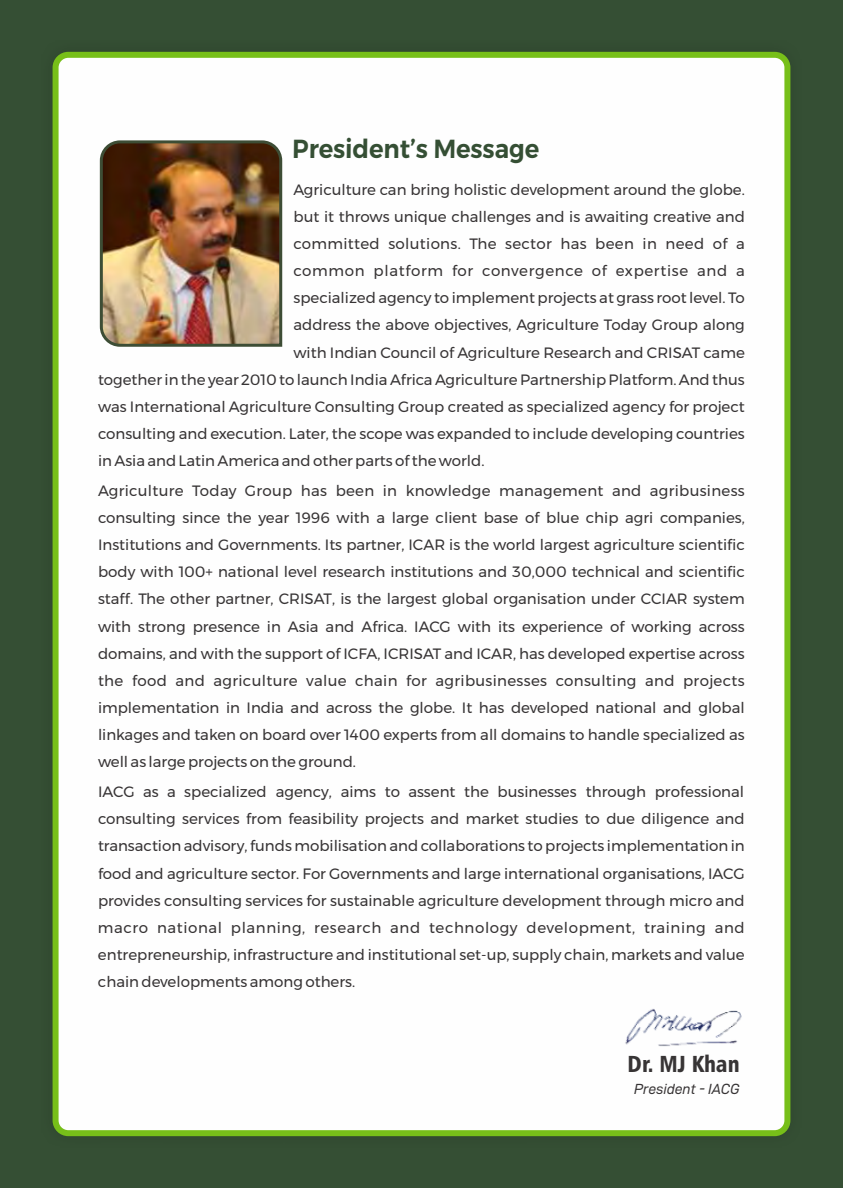
<style>
.page{position:relative;width:843px;height:1188px;background:#fff}
.page>*{position:absolute;margin:0;border:0;box-sizing:border-box;transform-origin:0 0}
.t1{font:600 26.1px "Montserrat";color:#354f34;scale:.92 1}
.t2{font:23.25px "Humanist 777 BT Black Condensed B";color:#373435;scale:.94 1}
.t3{font:15px/27.2px "Montserrat";color:#373435;text-align:justify}
.t4{font:15px "Montserrat";letter-spacing:.02em;color:#373435}
.t5{font:15px "Montserrat";letter-spacing:.045em;color:#373435}
.t6{font:14.7px "D DIN Exp Italic";color:#373435;scale:.95 1}
</style>
<div class="page">
<div style="left:0;top:0;width:842px;height:1188px;background:#354f34"></div>
<div style="left:53px;top:52px;width:737px;height:1084px;background:#fefefe;border:6px solid #77bf19;border-radius:13px"></div>
<img style="left:99px;top:140px;width:184px;height:207px">
<img style="left:625px;top:1009px;width:117px;height:38px">
<h1 class="t1" style="left:292px;top:133px;width:270px">President’s Message</h1>
<p class="t3" style="left:293px;top:176px;width:453px">Agriculture can bring holistic development around the globe.</p>
<p class="t3" style="left:293px;top:203px;width:453px">but it throws unique challenges and is awaiting creative and</p>
<p class="t4" style="left:293px;top:235px;width:453px">committed solutions. The sector has been in need of a</p>
<p class="t5" style="left:293px;top:262px;width:453px">common platform for convergence of expertise and a</p>
<p class="t3" style="left:293px;top:284px;width:453px">specialized agency to implement projects at grass root level. To</p>
<p class="t3" style="left:293px;top:312px;width:453px">address the above objectives, Agriculture Today Group along</p>
<p class="t3" style="left:293px;top:339px;width:453px">with Indian Council of Agriculture Research and CRISAT came</p>
<p class="t3" style="left:98px;top:366px;width:648px">together in the year 2010 to launch India Africa Agriculture Partnership Platform. And thus</p>
<p class="t3" style="left:98px;top:393px;width:648px">was International Agriculture Consulting Group created as specialized agency for project</p>
<p class="t3" style="left:98px;top:420px;width:648px">consulting and execution. Later, the scope was expanded to include developing countries</p>
<p class="t3" style="left:98px;top:447px;width:388px">in Asia and Latin America and other parts of the world.</p>
<p class="t3" style="left:98px;top:477px;width:648px">Agriculture Today Group has been in knowledge management and agribusiness consulting since the year 1996 with a large client base of blue chip agri companies, Institutions and Governments. Its partner, ICAR is the world largest agriculture scientific body with 100+ national level research institutions and 30,000 technical and scientific staff. The other partner, CRISAT, is the largest global organisation under CCIAR system with strong presence in Asia and Africa. IACG with its experience of working across domains, and with the support of ICFA, ICRISAT and ICAR, has developed expertise across the food and agriculture value chain for agribusinesses consulting and projects implementation in India and across the globe. It has developed national and global linkages and taken on board over 1400 experts from all domains to handle specialized as well as large projects on the ground.</p>
<p class="t3" style="left:98px;top:778px;width:648px">IACG as a specialized agency, aims to assent the businesses through professional consulting services from feasibility projects and market studies to due diligence and transaction advisory, funds mobilisation and collaborations to projects implementation in food and agriculture sector. For Governments and large international organisations, IACG provides consulting services for sustainable agriculture development through micro and macro national planning, research and technology development, training and entrepreneurship, infrastructure and institutional set-up, supply chain, markets and value chain developments among others.</p>
<h2 class="t2" style="left:627px;top:1055px;width:121px">Dr. MJ Khan</h2>
<p class="t6" style="left:634px;top:1082px;width:112px">President - IACG</p>
</div>
